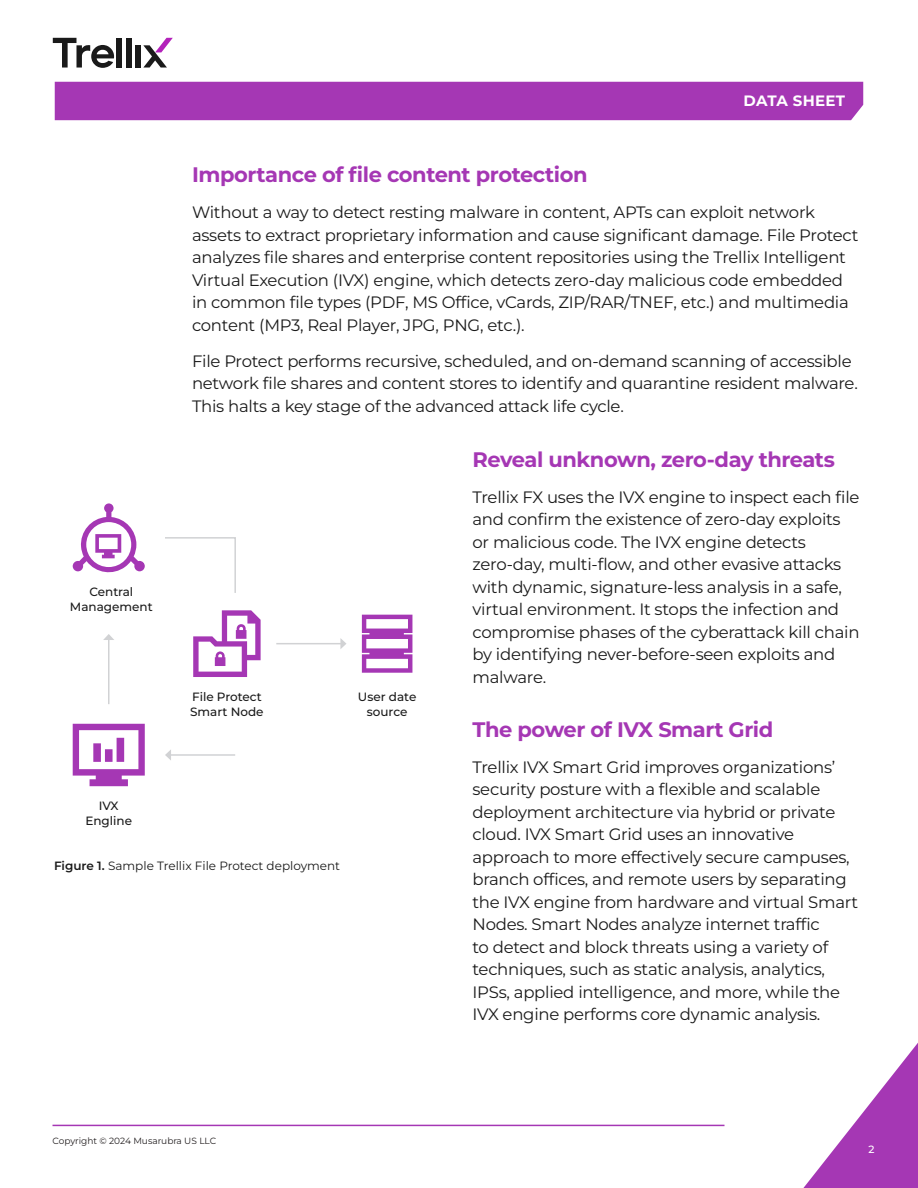
<style>
.page{position:relative;width:918px;height:1188px;background:#fff}
.page>*{position:absolute;margin:0;border:0;box-sizing:border-box;transform-origin:0 0}
.HEADING_2_-_Med_-_14_17_-_royal_blue{font:700 21px "Montserrat";letter-spacing:-.02em;color:#a537b4}
.BODY_-_Med_-_10_14_-_graphite{font:16.5px/22.5px "Montserrat";letter-spacing:-.015em;color:#1a1a1a}
.t1{font:700 15px "Montserrat";letter-spacing:.02em;color:#fff}
.BODY_-_Med_-_10_14_-_graphite-2{font:500 12px/15px "Montserrat";color:#1a1a1a;text-align:center}
.BODY_-_Med_-_10_14_-_graphite-3{font:12px "Montserrat";color:#1a1a1a}
.FOOTER__PAGE___-_Bold_-_7_12_-_graphite{font:500 10.5px "Montserrat";color:#fff}
.t2{font:9px "Montserrat";color:#231f20}
.s1{font-weight:600}
</style>
<div class="page">
<div style="left:55px;top:82px;width:808px;height:38px;background:#a537b4"></div>
<svg style="left:53px;top:38px;width:61px;height:30px"></svg>
<div style="left:117px;top:38px;width:5px;height:30px;background:#1a1a1a"></div>
<div style="left:126px;top:38px;width:5px;height:30px;background:#1a1a1a"></div>
<div style="left:135px;top:45px;width:6px;height:23px;background:#1a1a1a"></div>
<svg style="left:143px;top:38px;width:30px;height:30px"></svg>
<hr style="left:52px;top:1125px;width:672px;height:1px;background:#a537b4">
<svg style="left:803px;top:1043px;width:115px;height:145px"></svg>
<svg style="left:362px;top:615px;width:50px;height:58px"></svg>
<svg style="left:73px;top:724px;width:72px;height:62px"></svg>
<svg style="left:73px;top:503px;width:72px;height:69px"></svg>
<svg style="left:193px;top:610px;width:68px;height:67px"></svg>
<hr style="left:108px;top:639px;width:2px;height:65px;background:#d1d2d4">
<svg style="left:103px;top:634px;width:11px;height:6px"></svg>
<hr style="left:170px;top:754px;width:65px;height:2px;background:#d1d2d4">
<svg style="left:165px;top:750px;width:6px;height:10px"></svg>
<hr style="left:276px;top:643px;width:65px;height:1px;background:#d1d2d4">
<svg style="left:340px;top:638px;width:6px;height:11px"></svg>
<svg style="left:165px;top:537px;width:71px;height:56px"></svg>
<p class="t1" style="left:744px;top:91px;width:103px">DATA SHEET</p>
<p class="HEADING_2_-_Med_-_14_17_-_royal_blue" style="left:192px;top:161px;width:397px">Importance of file content protection</p>
<p class="BODY_-_Med_-_10_14_-_graphite" style="left:192px;top:201px;width:668px">Without a way to detect resting malware in content, APTs can exploit network assets to extract proprietary information and cause significant damage. File Protect analyzes file shares and enterprise content repositories using the Trellix Intelligent Virtual Execution (IVX) engine, which detects zero-day malicious code embedded in common file types (PDF, MS Office, vCards, ZIP/RAR/TNEF, etc.) and multimedia content (MP3, Real Player, JPG, PNG, etc.).</p>
<p class="BODY_-_Med_-_10_14_-_graphite" style="left:192px;top:349px;width:667px">File Protect performs recursive, scheduled, and on-demand scanning of accessible network file shares and content stores to identify and quarantine resident malware.<br>This halts a key stage of the advanced attack life cycle.</p>
<p class="HEADING_2_-_Med_-_14_17_-_royal_blue" style="left:472px;top:446px;width:364px">Reveal unknown, zero-day threats</p>
<p class="BODY_-_Med_-_10_14_-_graphite" style="left:472px;top:485px;width:389px">Trellix FX uses the IVX engine to inspect each file and confirm the existence of zero-day exploits or malicious code. The IVX engine detects zero-day, multi-flow, and other evasive attacks with dynamic, signature-less analysis in a safe, virtual environment. It stops the infection and compromise phases of the cyberattack kill chain by identifying never-before-seen exploits and malware.</p>
<p class="HEADING_2_-_Med_-_14_17_-_royal_blue" style="left:472px;top:715px;width:302px">The power of IVX Smart Grid</p>
<p class="BODY_-_Med_-_10_14_-_graphite" style="left:472px;top:755px;width:387px">Trellix IVX Smart Grid improves organizations’ security posture with a flexible and scalable deployment architecture via hybrid or private cloud. IVX Smart Grid uses an innovative approach to more effectively secure campuses, branch offices, and remote users by separating the IVX engine from hardware and virtual Smart Nodes. Smart Nodes analyze internet traffic<br>to detect and block threats using a variety of techniques, such as static analysis, analytics, IPSs, applied intelligence, and more, while the IVX engine performs core dynamic analysis.</p>
<p class="BODY_-_Med_-_10_14_-_graphite-2" style="left:70px;top:584px;width:84px">Central<br>Management</p>
<p class="BODY_-_Med_-_10_14_-_graphite-2" style="left:190px;top:688px;width:75px;text-align:left">File Protect<br>Smart Node</p>
<p class="BODY_-_Med_-_10_14_-_graphite-2" style="left:358px;top:688px;width:60px">User date source</p>
<p class="BODY_-_Med_-_10_14_-_graphite-2" style="left:85px;top:797px;width:48px">IVX<br>Engline</p>
<p class="BODY_-_Med_-_10_14_-_graphite-3" style="left:54px;top:858px;width:288px"><span class="s1">Figure 1.</span> Sample Trellix File Protect deployment</p>
<p class="t2" style="left:52px;top:1135px;width:165px">Copyright © 2024 Musarubra US LLC</p>
<p class="FOOTER__PAGE___-_Bold_-_7_12_-_graphite" style="left:868px;top:1142px;width:8px">2</p>
</div>
